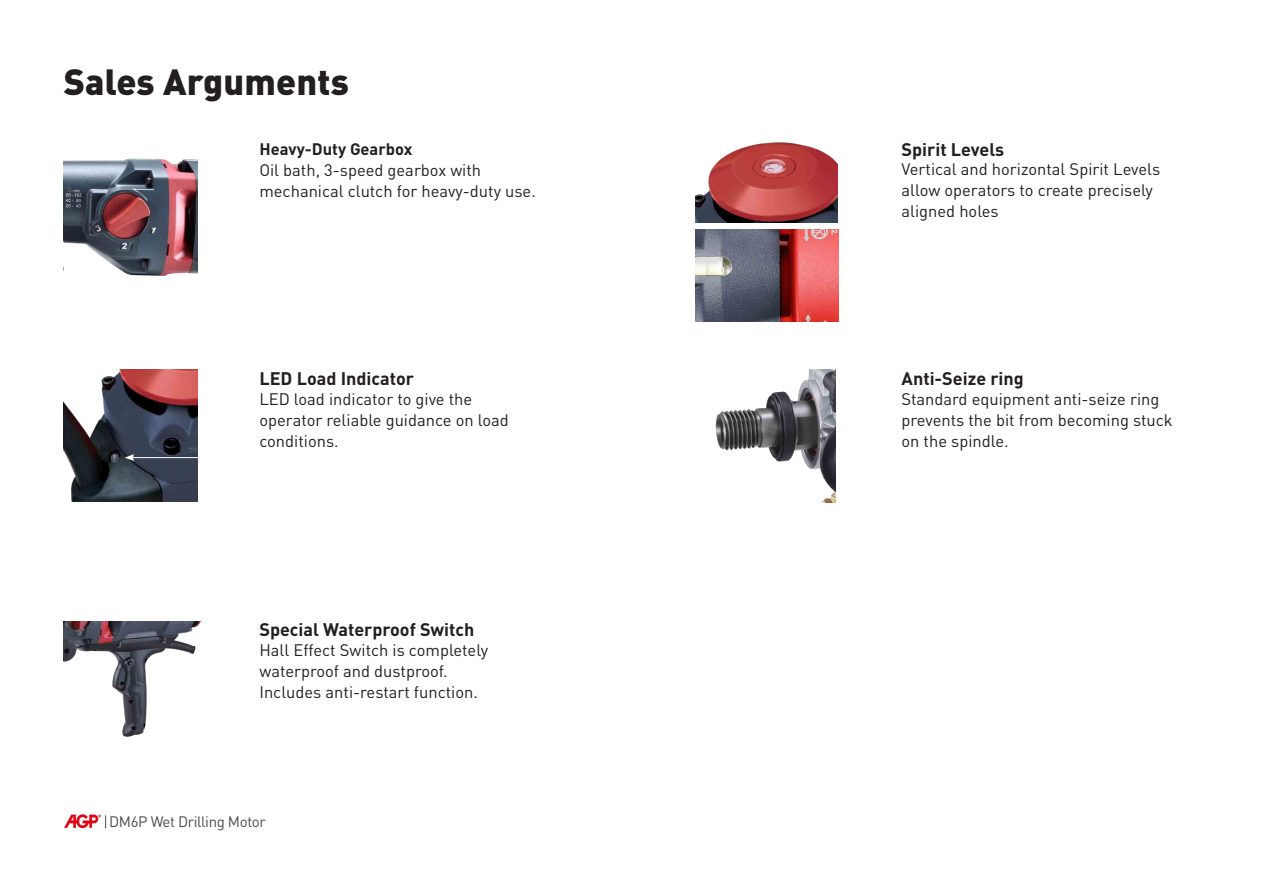
<style>
.page{position:relative;width:1263px;height:893px;background:#fff}
.page>*{position:absolute;margin:0;border:0;box-sizing:border-box;transform-origin:0 0}
.t1{font:900 36px "DIN Pro";letter-spacing:.005em;color:#231f20}
.t2{font:700 18px "DIN Pro";color:#231f20}
.t3{font:16.5px/21px "DIN Pro";color:#231f20}
.t4{font:700 16.5px "DIN Pro";color:#231f20}
.t5{font:15px "DIN Pro";letter-spacing:-.025em;color:#4b4c4d}
</style>
<div class="page">
<svg style="left:105px;top:815px;width:1px;height:13px"></svg>
<img style="left:64px;top:814px;width:37px;height:13px">
<img style="left:64px;top:158px;width:133px;height:118px">
<img style="left:64px;top:370px;width:133px;height:132px">
<img style="left:695px;top:142px;width:143px;height:81px">
<img style="left:715px;top:370px;width:120px;height:132px">
<img style="left:64px;top:621px;width:137px;height:116px">
<img style="left:695px;top:230px;width:143px;height:91px">
<hr style="left:132px;top:457px;width:81px;height:1px;background:#fff">
<svg style="left:125px;top:454px;width:9px;height:7px"></svg>
<h1 class="t1" style="left:64px;top:57px;width:287px">Sales Arguments</h1>
<p class="t4" style="left:259px;top:138px;width:155px">Heavy-Duty Gearbox</p>
<p class="t3" style="left:259px;top:159px;width:278px">Oil bath, 3-speed gearbox with mechanical clutch for heavy-duty use.</p>
<p class="t2" style="left:259px;top:367px;width:156px">LED Load Indicator</p>
<p class="t3" style="left:259px;top:388px;width:251px">LED load indicator to give the operator reliable guidance on load conditions.</p>
<p class="t2" style="left:259px;top:618px;width:217px">Special Waterproof Switch</p>
<p class="t3" style="left:259px;top:639px;width:230px">Hall Effect Switch is completely waterproof and dustproof.<br>Includes anti-restart function.</p>
<p class="t5" style="left:109px;top:811px;width:158px">DM6P Wet Drilling Motor</p>
<p class="t2" style="left:901px;top:137px;width:104px">Spirit Levels</p>
<p class="t3" style="left:901px;top:158px;width:260px">Vertical and horizontal Spirit Levels allow operators to create precisely aligned holes</p>
<p class="t2" style="left:901px;top:367px;width:124px">Anti-Seize ring</p>
<p class="t3" style="left:901px;top:388px;width:273px">Standard equipment anti-seize ring prevents the bit from becoming stuck on the spindle.</p>
</div>
